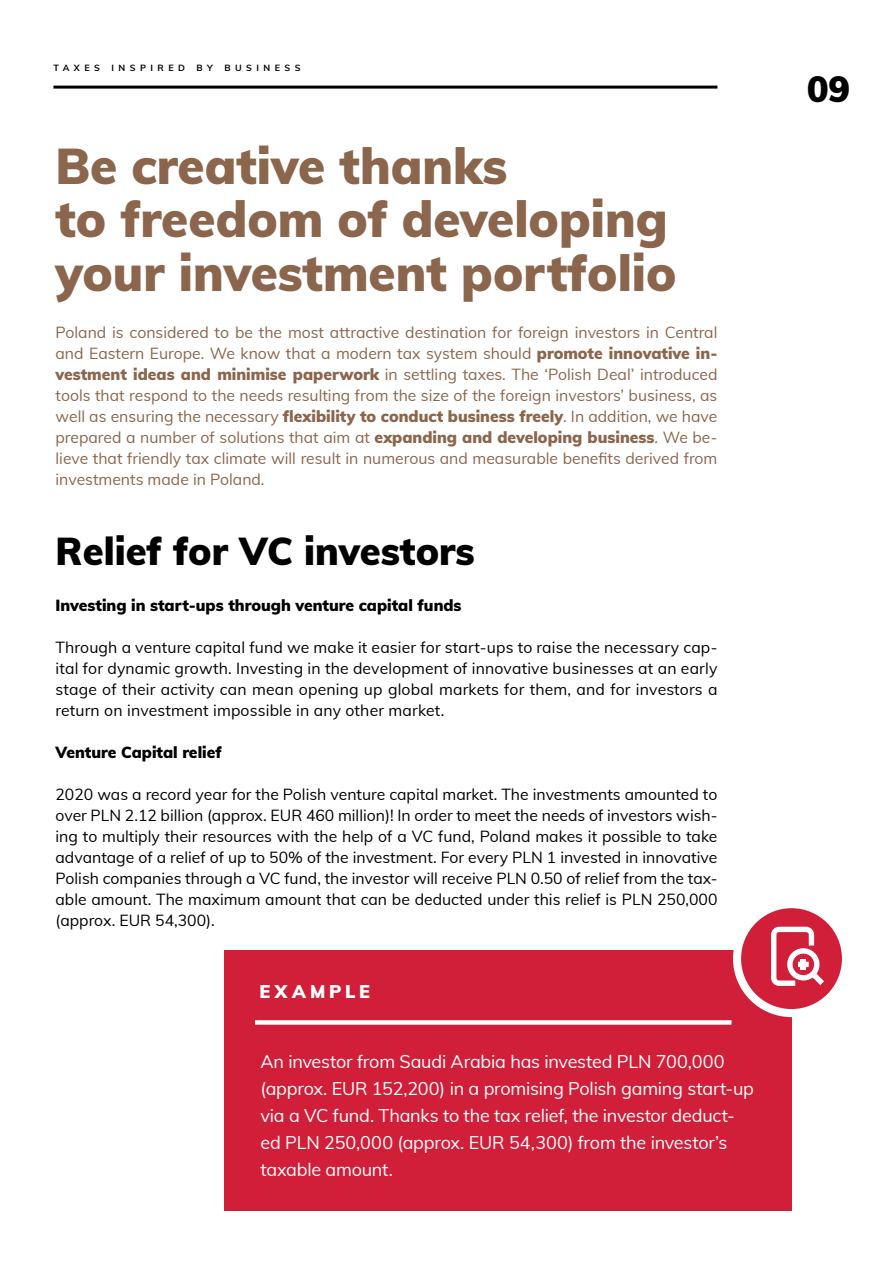
<style>
.page{position:relative;width:893px;height:1263px;background:#fff}
.page>*{position:absolute;margin:0;border:0;box-sizing:border-box;transform-origin:0 0}
.t1{font:900 49.2px/52.9px "Muli";color:#8b654c}
.t2{font:900 38.1px "Muli";color:#000001}
.t3{font:900 35.7px "Muli";color:#000001}
.t4{font:18px/27px "Muli";letter-spacing:-.01em;color:#fff}
.t5{font:900 18px "Muli";letter-spacing:.22em;color:#fff}
.t6{font:15.75px/21px "Muli";color:#000001;text-align:justify}
.t7{font:15.75px/21px "Muli";color:#8b654c;text-align:justify}
.t8{font:900 15.75px "Muli";color:#000001}
.t9{font:700 9px "Muli";letter-spacing:.5em;color:#000001}
.s1{font-weight:900}
</style>
<div class="page">
<hr style="left:53px;top:86px;width:664px;height:3px;background:#000001">
<div style="left:224px;top:950px;width:567px;height:261px;background:#d11e39"></div>
<div style="left:255px;top:1020px;width:476px;height:5px;background:#fff"></div>
<div style="left:733px;top:900px;width:117px;height:117px;background:#fff;border-radius:50%"></div>
<div style="left:741px;top:908px;width:101px;height:101px;background:#d11e39;border-radius:50%"></div>
<svg style="left:771px;top:927px;width:53px;height:59px"></svg>
<div style="left:801px;top:959px;width:5px;height:11px;background:#fff"></div>
<p class="t9" style="left:53px;top:62px;width:48px">TAXES</p>
<p class="t9" style="left:111px;top:62px;width:75px">INSPIRED</p>
<p class="t9" style="left:197px;top:62px;width:18px">B Y</p>
<p class="t9" style="left:224px;top:62px;width:78px">BUSINESS</p>
<h1 class="t1" style="left:56px;top:138px;width:622px">Be creative thanks<br>to freedom of developing your investment portfolio</h1>
<p class="t7" style="left:56px;top:321px;width:663px">Poland is considered to be the most attractive destination for foreign investors in Central and Eastern Europe. We know that a modern tax system should <span class="s1">promote innovative in&shy;vestment ideas and minimise paperwork</span> in settling taxes. The ‘Polish Deal’ introduced tools that respond to the needs resulting from the size of the foreign investors’ business, as well as ensuring the necessary <span class="s1">flexibility to conduct business freely</span>. In addition, we have prepared a number of solutions that aim at <span class="s1">expanding and developing business</span>. We be&shy;lieve that friendly tax climate will result in numerous and measurable benefits derived from investments made in Poland.</p>
<h2 class="t2" style="left:56px;top:523px;width:421px">Relief for VC investors</h2>
<p class="t8" style="left:56px;top:594px;width:408px">Investing in start-ups through venture capital funds</p>
<p class="t6" style="left:56px;top:636px;width:663px">Through a venture capital fund we make it easier for start-ups to raise the necessary cap&shy;ital for dynamic growth. Investing in the development of innovative businesses at an early stage of their activity can mean opening up global markets for them, and for investors a return on investment impossible in any other market.</p>
<p class="t8" style="left:56px;top:741px;width:168px">Venture Capital relief</p>
<p class="t6" style="left:56px;top:783px;width:663px">2020 was a record year for the Polish venture capital market. The investments amounted to over PLN 2.12 billion (approx. EUR 460 million)! In order to meet the needs of investors wish&shy;ing to multiply their resources with the help of a VC fund, Poland makes it possible to take advantage of a relief of up to 50% of the investment. For every PLN 1 invested in innovative Polish companies through a VC fund, the investor will receive PLN 0.50 of relief from the tax&shy;able amount. The maximum amount that can be deducted under this relief is PLN 250,000 (approx. EUR 54,300).</p>
<p class="t5" style="left:260px;top:978px;width:112px">EXAMPLE</p>
<p class="t4" style="left:260px;top:1047px;width:495px">An investor from Saudi Arabia has invested PLN 700,000 (approx. EUR 152,200) in a promising Polish gaming start-up via a VC fund. Thanks to the tax relief, the investor deduct&shy;ed PLN 250,000 (approx. EUR 54,300) from the investor’s taxable amount.</p>
<h3 class="t3" style="left:807px;top:63px;width:44px">09</h3>
</div>
